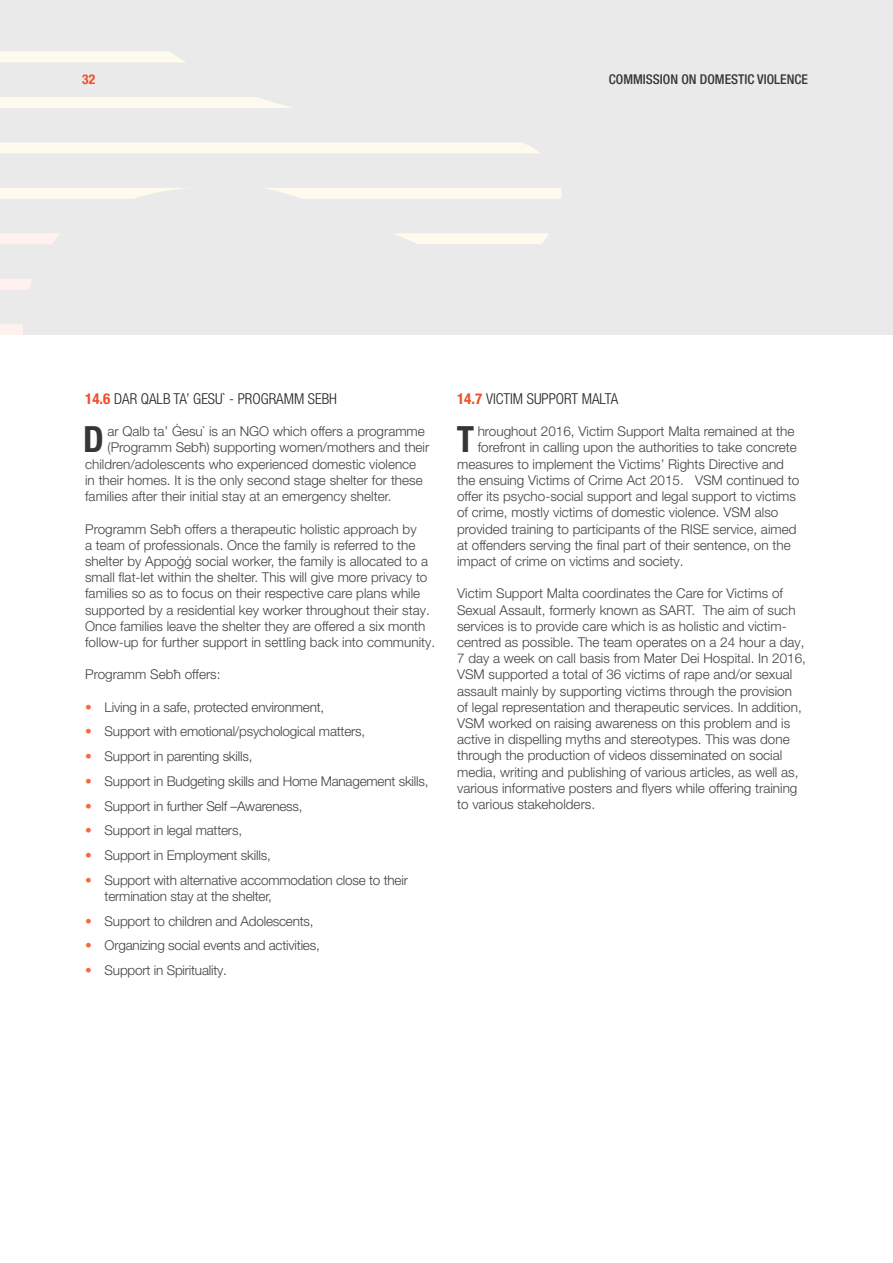
<style>
.page{position:relative;width:893px;height:1263px;background:#fff}
.page>*{position:absolute;margin:0;border:0;box-sizing:border-box;transform-origin:0 0}
.t1{font:700 condensed 36.15px "Helvetica Neue LT Pro";color:#393535}
.t2{font:300 condensed 15px "Helvetica Neue";color:#241f1f}
.t3{font:300 13.5px/16.2px "Helvetica Neue LT Pro";color:#444041}
.t4{font:500 condensed 13.5px "Helvetica Neue LT Pro";color:#393535}
.t5{font:700 condensed 13.5px "Helvetica Neue LT Pro";color:#f34c26}
.s1{font-family:"Helvetica Neue LT Pro";font-weight:700;color:#f34c26}
.s2{color:#f66a40}
</style>
<div class="page">
<div style="left:0;top:0;width:893px;height:335px;background:#ebeaea"></div>
<svg style="left:0;top:324px;width:23px;height:11px"></svg>
<svg style="left:0;top:279px;width:32px;height:11px"></svg>
<svg style="left:0;top:233px;width:60px;height:11px"></svg>
<svg style="left:394px;top:233px;width:155px;height:11px"></svg>
<div style="left:266px;top:188px;width:295px;height:11px;background:#fffaee"></div>
<svg style="left:0;top:188px;width:183px;height:11px"></svg>
<div style="left:0;top:142px;width:539px;height:11px;background:#fffaee"></div>
<div style="left:0;top:97px;width:291px;height:11px;background:#fffaee"></div>
<div style="left:0;top:52px;width:185px;height:10px;background:#fffaee"></div>
<p class="t5" style="left:82px;top:71px;width:14px">32</p>
<p class="t4" style="left:609px;top:71px;width:200px">COMMISSION ON DOMESTIC VIOLENCE</p>
<p class="t2" style="left:85px;top:390px;width:253px"><span class="s1">14.6</span> DAR QALB TA’ GESU` - PROGRAMM SEBH</p>
<h1 class="t1" style="left:83px;top:418px;width:22px">D</h1>
<p class="t3" style="left:107px;top:423px;width:319px">ar Qalb ta’ Ġesu` is an NGO which offers a programme</p>
<p class="t3" style="left:107px;top:439px;width:323px">(Programm Sebħ) supporting women/mothers and their</p>
<p class="t3" style="left:85px;top:455px;width:333px">children/adolescents who experienced domestic violence</p>
<p class="t3" style="left:85px;top:472px;width:339px">in their homes. It is the only second stage shelter for these</p>
<p class="t3" style="left:85px;top:488px;width:308px">families after their initial stay at an emergency shelter.</p>
<p class="t3" style="left:85px;top:520px;width:352px">Programm Sebħ offers a therapeutic holistic approach by<br>a team of professionals. Once the family is referred to the shelter by Appoġġ social worker, the family is allocated to a small flat-let within the shelter. This will give more privacy to families so as to focus on their respective care plans while supported by a residential key worker throughout their stay.<br>Once families leave the shelter they are offered a six month follow-up for further support in settling back into community.</p>
<p class="t3" style="left:85px;top:666px;width:137px">Programm Sebħ offers:</p>
<p class="t3" style="left:85px;top:698px;width:241px"><span class="s2">•</span> Living in a safe, protected environment,</p>
<p class="t3" style="left:85px;top:723px;width:282px"><span class="s2">•</span> Support with emotional/psychological matters,</p>
<p class="t3" style="left:85px;top:748px;width:169px"><span class="s2">•</span> Support in parenting skills,</p>
<p class="t3" style="left:85px;top:773px;width:345px"><span class="s2">•</span> Support in Budgeting skills and Home Management skills,</p>
<p class="t3" style="left:85px;top:797px;width:219px"><span class="s2">•</span> Support in further Self –Awareness,</p>
<p class="t3" style="left:85px;top:822px;width:158px"><span class="s2">•</span> Support in legal matters,</p>
<p class="t3" style="left:85px;top:847px;width:187px"><span class="s2">•</span> Support in Employment skills,</p>
<p class="t3" style="left:105px;top:871px;width:305px;text-indent:-19px"><span class="s2">•</span> Support with alternative accommodation close to their termination stay at the shelter,</p>
<p class="t3" style="left:85px;top:912px;width:230px"><span class="s2">•</span> Support to children and Adolescents,</p>
<p class="t3" style="left:85px;top:937px;width:236px"><span class="s2">•</span> Organizing social events and activities,</p>
<p class="t3" style="left:85px;top:962px;width:143px"><span class="s2">•</span> Support in Spirituality.</p>
<p class="t2" style="left:457px;top:390px;width:163px"><span class="s1">14.7</span> VICTIM SUPPORT MALTA</p>
<h1 class="t1" style="left:457px;top:418px;width:19px">T</h1>
<p class="t3" style="left:478px;top:423px;width:318px">hroughout 2016, Victim Support Malta remained at the</p>
<p class="t3" style="left:478px;top:439px;width:321px">forefront in calling upon the authorities to take concrete</p>
<p class="t3" style="left:457px;top:455px;width:328px">measures to implement the Victims’ Rights Directive and</p>
<p class="t3" style="left:457px;top:472px;width:344px">the ensuing Victims of Crime Act 2015. VSM continued to</p>
<p class="t3" style="left:457px;top:488px;width:340px">offer its psycho-social support and legal support to victims</p>
<p class="t3" style="left:457px;top:504px;width:323px">of crime, mostly victims of domestic violence. VSM also</p>
<p class="t3" style="left:457px;top:520px;width:341px">provided training to participants of the RISE service, aimed</p>
<p class="t3" style="left:457px;top:536px;width:335px">at offenders serving the final part of their sentence, on the</p>
<p class="t3" style="left:457px;top:553px;width:228px">impact of crime on victims and society.</p>
<p class="t3" style="left:457px;top:585px;width:350px">Victim Support Malta coordinates the Care for Victims of Sexual Assault, formerly known as SART. The aim of such services is to provide care which is as holistic and victim&shy;centred as possible. The team operates on a 24 hour a day, 7 day a week on call basis from Mater Dei Hospital. In 2016, VSM supported a total of 36 victims of rape and/or sexual assault mainly by supporting victims through the provision of legal representation and therapeutic services. In addition, VSM worked on raising awareness on this problem and is active in dispelling myths and stereotypes. This was done through the production of videos disseminated on social media, writing and publishing of various articles, as well as, various informative posters and flyers while offering training to various stakeholders.</p>
</div>
